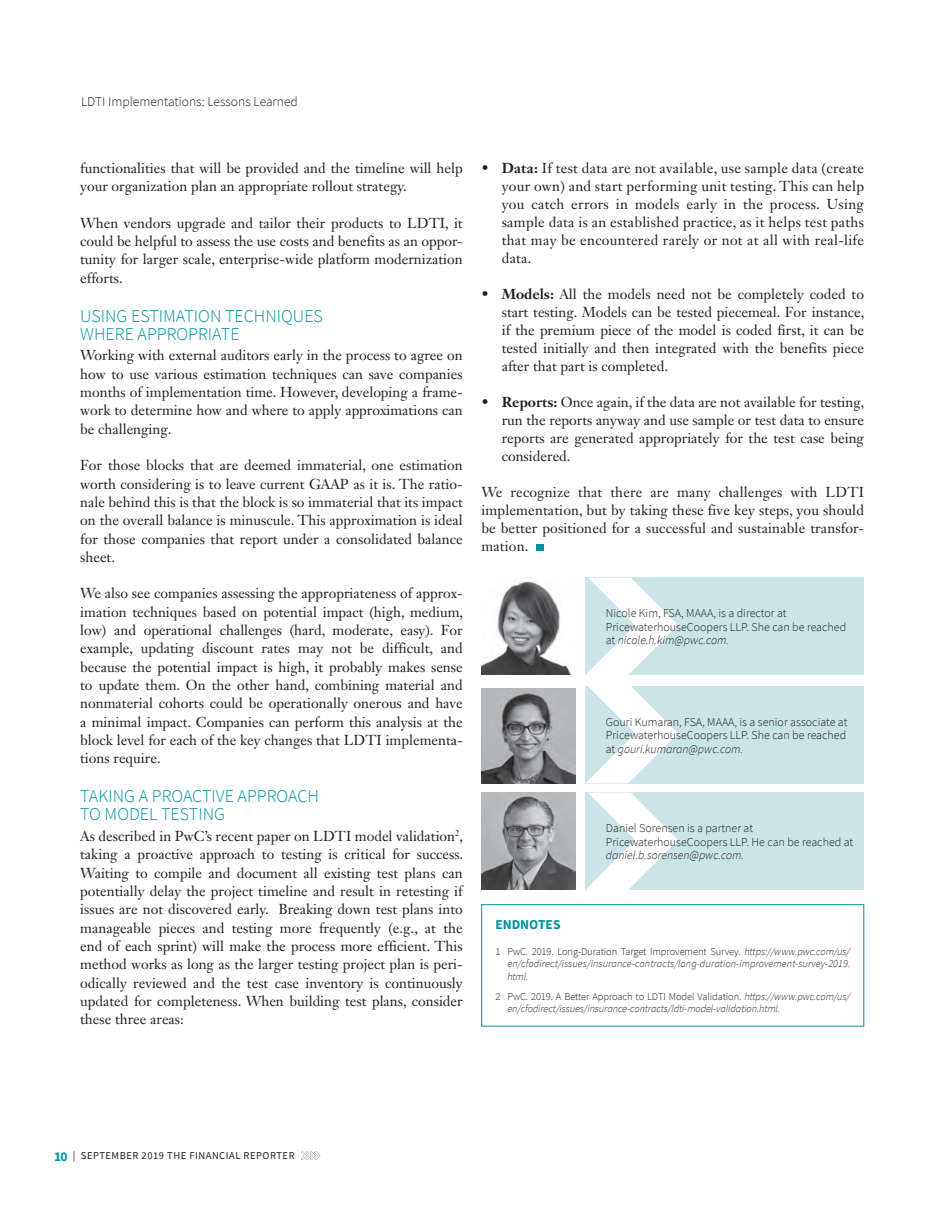
<style>
.page{position:relative;width:945px;height:1215px;background:#fff}
.page>*{position:absolute;margin:0;border:0;box-sizing:border-box;transform-origin:0 0}
.t1{font:300 18px/18.3px "Source Sans Pro";color:#00919f}
.t2{font:14.25px/18.3px "Janson Text LT Std";color:#231f20;text-align:justify}
.t3{font:300 13.5px "Source Sans Pro";color:#231f20}
.t4{font:700 13.5px "Source Sans Pro";color:#00919f}
.t5{font:300 12px/13.5px "Source Sans Pro";color:#231f20}
.t6{font:italic 300 12px "Source Sans Pro";color:#231f20}
.t7{font:italic 300 10.5px/12.8px "Source Sans Pro";letter-spacing:-.01em;color:#231f20;text-align:justify}
.t8{font:10.5px "Source Sans Pro";letter-spacing:.05em;color:#231f20}
.s1{font-weight:700}
.s2{font-style:italic}
.s3{font-style:normal}
.s4{font-weight:700;font-size:13.5px;color:#00919f}
</style>
<div class="page">
<svg style="left:301px;top:1151px;width:19px;height:9px"></svg>
<div style="left:536px;top:544px;width:8px;height:7px;background:#00919f"></div>
<div style="left:586px;top:578px;width:278px;height:97px;background:#cbe4e8"></div>
<img style="left:482px;top:581px;width:89px;height:94px">
<svg style="left:586px;top:578px;width:91px;height:97px"></svg>
<div style="left:586px;top:686px;width:278px;height:97px;background:#cbe4e8"></div>
<div style="left:482px;top:686px;width:94px;height:97px;background:linear-gradient(to right,#b5b6ba,#b6b7ba)"></div>
<img style="left:482px;top:689px;width:94px;height:94px">
<svg style="left:586px;top:686px;width:91px;height:97px"></svg>
<div style="left:586px;top:793px;width:278px;height:97px;background:#cbe4e8"></div>
<img style="left:482px;top:793px;width:94px;height:97px">
<svg style="left:586px;top:793px;width:91px;height:97px"></svg>
<div style="left:482px;top:904px;width:382px;height:122px;border:1px solid #00919f"></div>
<p class="t3" style="left:81px;top:93px;width:218px">LDTI Implementations: Lessons Learned</p>
<p class="t2" style="left:80px;top:159px;width:384px">functionalities that will be provided and the timeline will help your organization plan an appropriate rollout strategy.</p>
<p class="t2" style="left:80px;top:213px;width:384px">When vendors upgrade and tailor their products to LDTI, it could be helpful to assess the use costs and benefits as an oppor&shy;tunity for larger scale, enterprise-wide platform modernization efforts.</p>
<p class="t1" style="left:80px;top:306px;width:244px">USING ESTIMATION TECHNIQUES<br>WHERE APPROPRIATE</p>
<p class="t2" style="left:80px;top:346px;width:384px">Working with external auditors early in the process to agree on how to use various estimation techniques can save companies months of implementation time. However, developing a frame&shy;work to determine how and where to apply approximations can be challenging.</p>
<p class="t2" style="left:80px;top:456px;width:384px">For those blocks that are deemed immaterial, one estimation worth considering is to leave current GAAP as it is. The ratio&shy;nale behind this is that the block is so immaterial that its impact on the overall balance is minuscule. This approximation is ideal for those companies that report under a consolidated balance sheet.</p>
<p class="t2" style="left:80px;top:584px;width:385px">We also see companies assessing the appropriateness of approx&shy;imation techniques based on potential impact (high, medium, low) and operational challenges (hard, moderate, easy). For example, updating discount rates may not be difficult, and because the potential impact is high, it probably makes sense to update them. O n the other hand, combining material and nonmaterial cohorts could be operationally onerous and have a minimal impact. Companies can perform this analysis at the block level for each of the key changes that LDTI implementa&shy;tions require.</p>
<p class="t1" style="left:80px;top:787px;width:240px">TAKING A PROACTIVE APPROACH<br>TO MODEL TESTING</p>
<p class="t2" style="left:80px;top:827px;width:385px">As described in PwC’s recent paper on LDTI model validation<sup>2</sup>, taking a proactive approach to testing is critical for success.<br>Waiting to compile and document all existing test plans can potentially delay the project timeline and result in retesting if issues are not discovered early. Breaking down test plans into manageable pieces and testing more frequently (e.g., at the end of each sprint) will make the process more efficient. This method works as long as the larger testing project plan is peri&shy;odically reviewed and the test case inventory is continuously updated for completeness. When building test plans, consider these three areas:</p>
<p class="t2" style="left:502px;top:159px;width:364px;text-indent:-20px">• <span class="s1">Data:</span> If test data are not available, use sample data (create your own) and start performing unit testing. This can help you catch errors in models early in the process. Using sample data is an established practice, as it helps test paths that may be encountered rarely or not at all with real-life data.</p>
<p class="t2" style="left:502px;top:285px;width:364px;text-indent:-20px">• <span class="s1">Models:</span> All the models need not be completely coded to start testing. Models can be tested piecemeal. For instance, if the premium piece of the model is coded first, it can be tested initially and then integrated with the benefits piece after that part is completed.</p>
<p class="t2" style="left:502px;top:393px;width:364px;text-indent:-20px">• <span class="s1">Reports:</span> Once again, if the data are not available for testing, run the reports anyway and use sample or test data to ensure reports are generated appropriately for the test case being considered.</p>
<p class="t2" style="left:482px;top:483px;width:384px">We recognize that there are many challenges with LDTI implementation, but by taking these five key steps, you should be better positioned for a successful and sustainable transfor&shy;mation.</p>
<p class="t5" style="left:606px;top:607px;width:242px">Nicole Kim, FSA, MAAA, is a director at<br>PricewaterhouseCoopers LLP. She can be reached at <span class="s2">nicole.h.kim@pwc.com.</span></p>
<p class="t5" style="left:606px;top:715px;width:243px;text-align:justify">Gouri Kumaran, FSA, MAAA, is a senior associate at PricewaterhouseCoopers LLP. She can be reached at <span class="s2">gouri.kumaran@pwc.com.</span></p>
<p class="t5" style="left:606px;top:822px;width:249px">Daniel Sorensen is a partner at<br>PricewaterhouseCoopers LLP. He can be reached at</p>
<p class="t6" style="left:606px;top:848px;width:140px">daniel.b.sorensen@pwc.com.</p>
<p class="t4" style="left:495px;top:915px;width:67px">ENDNOTES</p>
<p class="t7" style="left:507px;top:945px;width:344px;text-indent:-12px"><span class="s3">1 PwC. 2019. Long-Duration Target Improvement Survey.</span> https://www.pwc.com/us/ en/cfodirect/issues/insurance-contracts/long-duration-improvement-survey-2019. html.</p>
<p class="t7" style="left:507px;top:990px;width:344px;text-indent:-12px"><span class="s3">2 PwC. 2019. A Better Approach to LDTI Model Validation.</span> https://www.pwc.com/us/ en/cfodirect/issues/insurance-contracts/ldti-model-validation.html.</p>
<p class="t8" style="left:54px;top:1149px;width:242px"><span class="s4">10</span> | SEPTEMBER 2019 THE FINANCIAL REPORTER</p>
</div>
